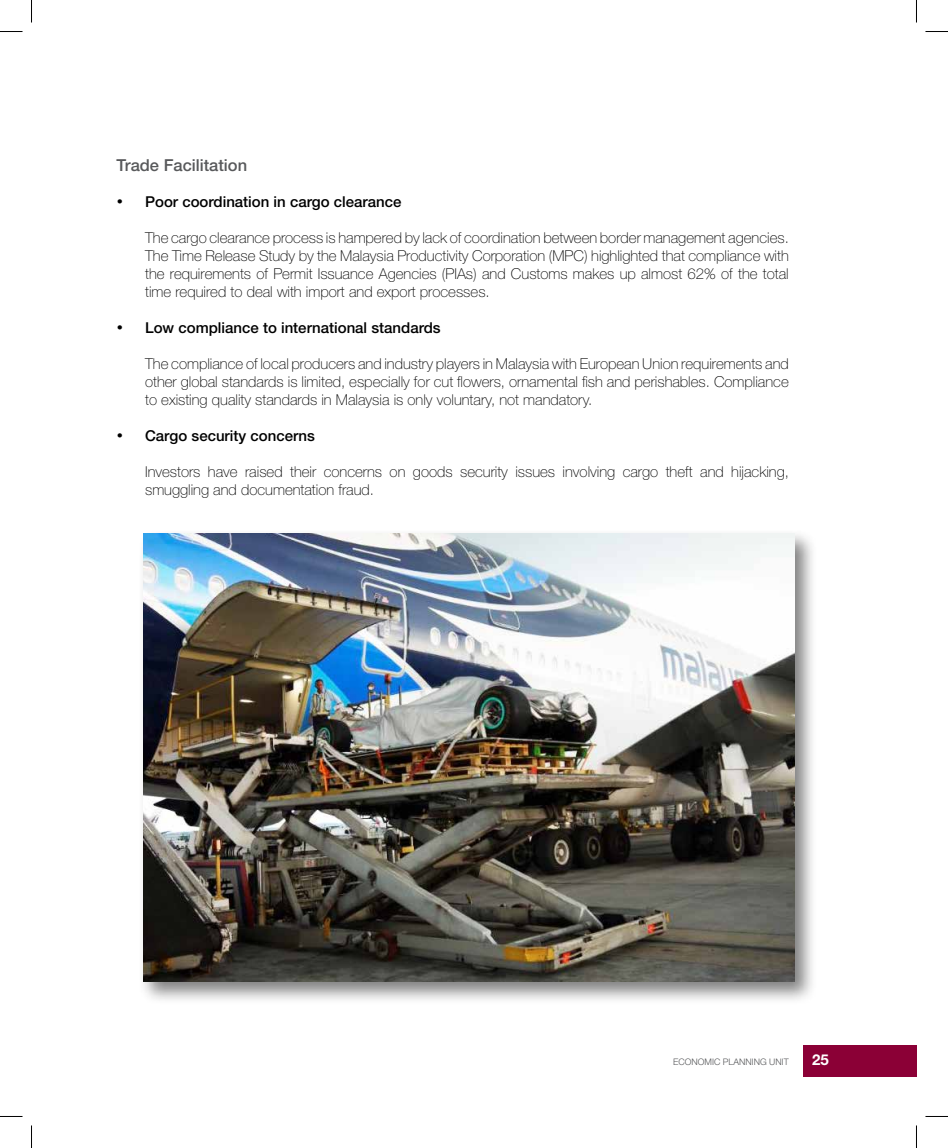
<style>
.page{position:relative;width:948px;height:1148px;background:#fff}
.page>*{position:absolute;margin:0;border:0;box-sizing:border-box;transform-origin:0 0}
.t1{font:500 16.5px "Helvetica Neue LT Std";color:#58595b}
.t2{font:100 15px/18px "Helvetica Neue LT Std";color:#000;text-align:justify}
.t3{font:500 15px "Helvetica Neue LT Std";color:#000}
.t4{font:700 15px "Helvetica Neue LT Std";color:#fff}
.t5{font:300 9px "Helvetica Neue LT Std";color:#58595b}
</style>
<div class="page">
<div style="left:803px;top:1045px;width:113px;height:31px;background:#8b0036"></div>
<div style="left:138px;top:528px;width:679px;height:476px;background:#000;opacity:.5"></div>
<img style="left:143px;top:533px;width:651px;height:448px">
<svg style="left:0;top:31px;width:22px;height:1px"></svg>
<svg style="left:925px;top:31px;width:22px;height:1px"></svg>
<svg style="left:31px;top:0;width:1px;height:23px"></svg>
<svg style="left:31px;top:1125px;width:1px;height:22px"></svg>
<svg style="left:916px;top:0;width:1px;height:23px"></svg>
<svg style="left:916px;top:1125px;width:1px;height:22px"></svg>
<p class="t1" style="left:117px;top:155px;width:132px">Trade Facilitation</p>
<p class="t3" style="left:117px;top:193px;width:286px">• Poor coordination in cargo clearance</p>
<p class="t2" style="left:145px;top:228px;width:645px">The cargo clearance process is hampered by lack of coordination between border management agencies.<br>The Time Release Study by the Malaysia Productivity Corporation (MPC) highlighted that compliance with the requirements of Permit Issuance Agencies (PIAs) and Customs makes up almost 62% of the total time required to deal with import and export processes.</p>
<p class="t3" style="left:117px;top:319px;width:325px">• Low compliance to international standards</p>
<p class="t2" style="left:145px;top:354px;width:645px">The compliance of local producers and industry players in Malaysia with European Union requirements and other global standards is limited, especially for cut flowers, ornamental fish and perishables. Compliance to existing quality standards in Malaysia is only voluntary, not mandatory.</p>
<p class="t3" style="left:117px;top:427px;width:200px">• Cargo security concerns</p>
<p class="t2" style="left:145px;top:462px;width:645px">Investors have raised their concerns on goods security issues involving cargo theft and hijacking, smuggling and documentation fraud.</p>
<p class="t5" style="left:673px;top:1055px;width:117px">ECONOMIC PLANNING UNIT</p>
<p class="t4" style="left:812px;top:1050px;width:18px">25</p>
</div>
